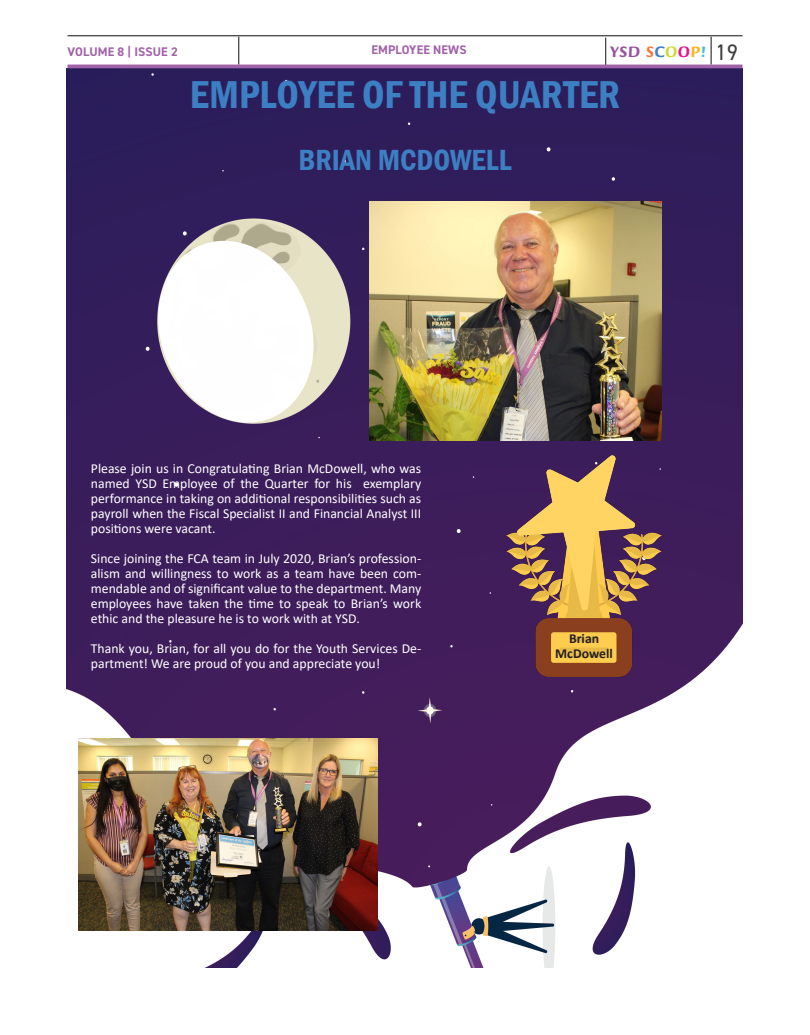
<style>
.page{position:relative;width:810px;height:1035px;background:#fff}
.page>*{position:absolute;margin:0;border:0;box-sizing:border-box;transform-origin:0 0}
.t1{font:600 condensed 40px "Franklin Gothic";color:#3c80c3}
.t2{font:600 condensed 30px "Franklin Gothic";color:#3c80c3}
.Page_number{font:22.5px "DIN2014";color:#3e3e3f}
.NEWSLTR{font:700 16.25px "Briem Script Std";letter-spacing:.025em;color:#9953a1}
.Body_intro{font:13.75px/15px "Calibri";color:#fff;text-align:justify}
.t3{font:700 13.75px "Calibri";color:#231f20}
.Right_top_page_title{font:700 12.5px "DIN2014";letter-spacing:.01em;color:#a162a8}
.s1{color:#f47b3e}
.s2{color:#3c80c3}
.s3{color:#cadb2a}
.s4{color:#ea0e8e}
.s5{color:#fbb31b}
.s6{color:#35c1d9}
</style>
<div class="page">
<img style="left:67px;top:68px;width:675px;height:900px">
<svg style="left:238px;top:37px;width:1px;height:28px"></svg>
<svg style="left:605px;top:38px;width:1px;height:27px"></svg>
<svg style="left:711px;top:37px;width:1px;height:28px"></svg>
<hr style="left:68px;top:65px;width:674px;height:3px;background:#a162a8">
<img style="left:370px;top:201px;width:292px;height:240px">
<img style="left:78px;top:738px;width:300px;height:192px">
<img style="left:507px;top:455px;width:155px;height:221px">
<hr style="left:68px;top:35px;width:674px;height:1px;background:#3e3e3f">
<p class="Right_top_page_title" style="left:68px;top:43px;width:112px">VOLUME 8 | ISSUE 2</p>
<p class="Right_top_page_title" style="left:371px;top:42px;width:97px">EMPLOYEE NEWS</p>
<p class="NEWSLTR" style="left:611px;top:43px;width:97px">YSD <span class="s1">S</span><span class="s2">C</span><span class="s3">O</span><span class="s4">O</span><span class="s5">P</span><span class="s6">!</span></p>
<p class="Page_number" style="left:716px;top:38px;width:24px">19</p>
<p class="t1" style="left:190px;top:68px;width:432px">EMPLOYEE OF THE QUARTER</p>
<p class="t2" style="left:299px;top:139px;width:214px">BRIAN MCDOWELL</p>
<p class="Body_intro" style="left:91px;top:460px;width:332px">Please join us in Congratulating Brian McDowell, who was named YSD Employee of the Quarter for his exemplary performance in taking on additional responsibilities such as payroll when the Fiscal Specialist II and Financial Analyst III positions were vacant.</p>
<p class="Body_intro" style="left:91px;top:550px;width:332px">Since joining the FCA team in July 2020, Brian’s profession&shy;alism and willingness to work as a team have been com&shy;mendable and of significant value to the department. Many employees have taken the time to speak to Brian’s work ethic and the pleasure he is to work with at YSD.</p>
<p class="Body_intro" style="left:91px;top:640px;width:332px">Thank you, Brian, for all you do for the Youth Services De&shy;partment! We are proud of you and appreciate you!</p>
<p class="t3" style="left:569px;top:629px;width:32px">Brian</p>
<p class="t3" style="left:555px;top:644px;width:59px">McDowell</p>
</div>
